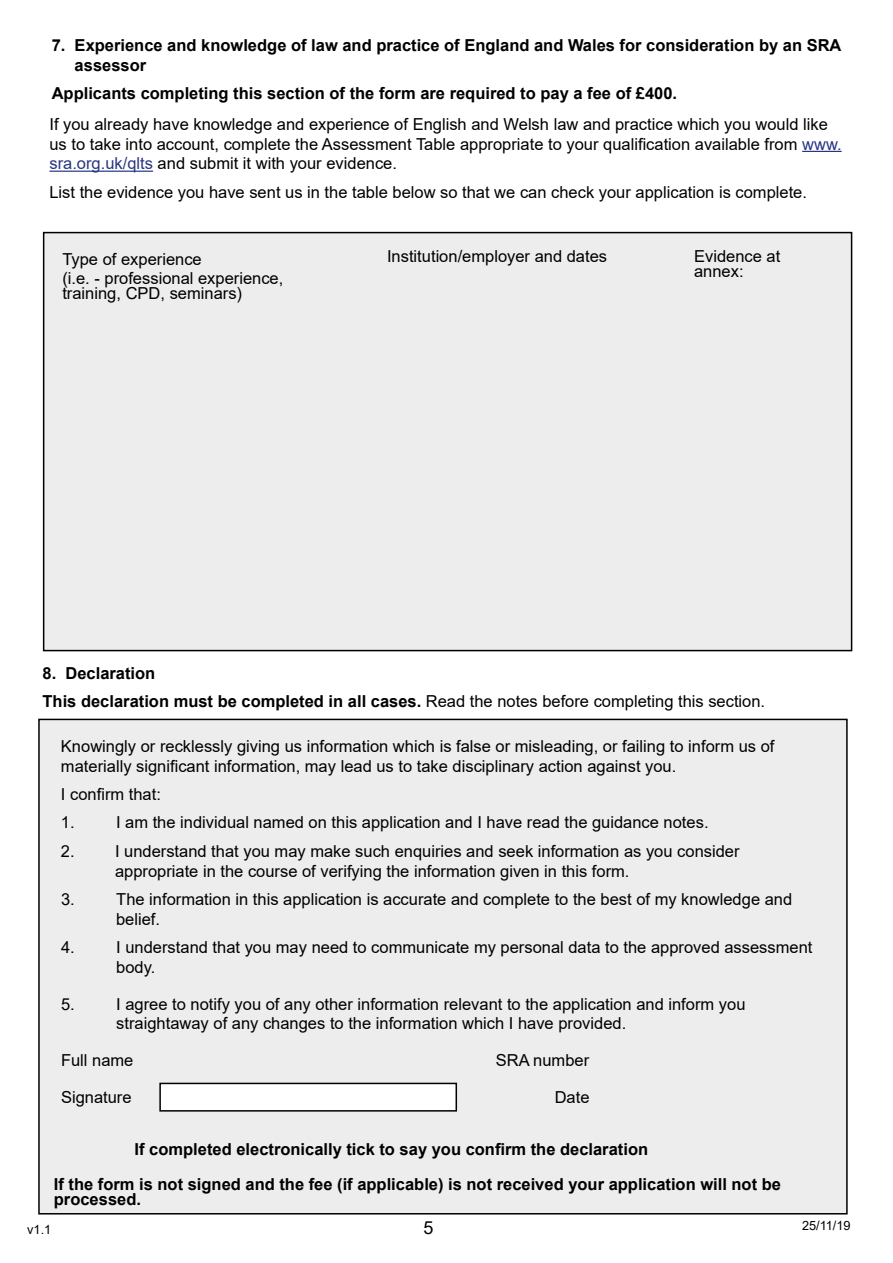
<style>
.page{position:relative;width:893px;height:1263px;background:#fff}
.page>*{position:absolute;margin:0;border:0;box-sizing:border-box;transform-origin:0 0}
.t1{font:18px "Arial";color:#000}
.t2{font:16.5px/19.8px "Arial";color:#000}
.t3{font:700 16.5px/19.8px "Arial";color:#000}
.t4{font:12.75px "Arial";color:#000}
.s1{color:#283583}
.s2{font-weight:400}
</style>
<div class="page">
<div style="left:44px;top:233px;width:808px;height:418px;background:#ededed"></div>
<div style="left:43px;top:232px;width:809px;height:419px;border:2px solid #000"></div>
<hr style="left:802px;top:151px;width:40px;height:1px;background:#283583">
<hr style="left:49px;top:171px;width:104px;height:1px;background:#283583">
<div style="left:39px;top:719px;width:808px;height:495px;background:#ededed"></div>
<div style="left:160px;top:1083px;width:296px;height:28px;background:#fff"></div>
<div style="left:159px;top:1083px;width:298px;height:28px;border:2px solid #000"></div>
<p class="t3" style="left:75px;top:35px;width:768px;text-indent:-23px">7. Experience and knowledge of law and practice of England and Wales for consideration by an SRA assessor</p>
<p class="t3" style="left:52px;top:84px;width:627px">Applicants completing this section of the form are required to pay a fee of £400.</p>
<p class="t2" style="left:49px;top:114px;width:794px">If you already have knowledge and experience of English and Welsh law and practice which you would like us to take into account, complete the Assessment Table appropriate to your qualification available from <span class="s1">www. sra.org.uk/qlts</span> and submit it with your evidence.</p>
<p class="t2" style="left:49px;top:182px;width:759px">List the evidence you have sent us in the table below so that we can check your application is complete.</p>
<p class="t2" style="left:62px;top:250px;width:223px;line-height:19.2px">Type of experience<br>(i.e. - professional experience,</p>
<p class="t2" style="left:62px;top:284px;width:181px">training, CPD, seminars)</p>
<p class="t2" style="left:387px;top:246px;width:222px">Institution/employer and dates</p>
<p class="t2" style="left:694px;top:249px;width:88px;line-height:15px">Evidence at annex:</p>
<p class="t3" style="left:43px;top:659px;width:724px;line-height:28.3px">8. Declaration<br>This declaration must be completed in all cases. <span class="s2">Read the notes before completing this section.</span></p>
<p class="t2" style="left:61px;top:736px;width:715px">Knowingly or recklessly giving us information which is false or misleading, or failing to inform us of materially significant information, may lead us to take disciplinary action against you.</p>
<p class="t2" style="left:61px;top:780px;width:101px;line-height:28.3px">I confirm that:<br>1.</p>
<p class="t2" style="left:116px;top:812px;width:594px">I am the individual named on this application and I have read the guidance notes.</p>
<p class="t2" style="left:61px;top:841px;width:15px">2.</p>
<p class="t2" style="left:115px;top:841px;width:626px">I understand that you may make such enquiries and seek information as you consider appropriate in the course of verifying the information given in this form.</p>
<p class="t2" style="left:61px;top:889px;width:15px">3.</p>
<p class="t2" style="left:116px;top:889px;width:678px">The information in this application is accurate and complete to the best of my knowledge and belief.</p>
<p class="t2" style="left:61px;top:937px;width:15px">4.</p>
<p class="t2" style="left:116px;top:937px;width:698px">I understand that you may need to communicate my personal data to the approved assessment body.</p>
<p class="t2" style="left:61px;top:994px;width:15px">5.</p>
<p class="t2" style="left:116px;top:994px;width:631px">I agree to notify you of any other information relevant to the application and inform you straightaway of any changes to the information which I have provided.</p>
<p class="t2" style="left:61px;top:1050px;width:74px">Full name</p>
<p class="t2" style="left:496px;top:1050px;width:95px">SRA number</p>
<p class="t2" style="left:61px;top:1087px;width:72px">Signature</p>
<p class="t2" style="left:555px;top:1087px;width:36px">Date</p>
<p class="t3" style="left:54px;top:1132px;width:729px;line-height:34.8px;text-indent:81px">If completed electronically tick to say you confirm the declaration<br>If the form is not signed and the fee (if applicable) is not received your application will not be</p>
<p class="t3" style="left:54px;top:1189px;width:89px">processed.</p>
<p class="t4" style="left:27px;top:1220px;width:26px">v1.1</p>
<p class="t1" style="left:423px;top:1215px;width:12px">5</p>
<p class="t4" style="left:802px;top:1216px;width:50px">25/11/19</p>
</div>
